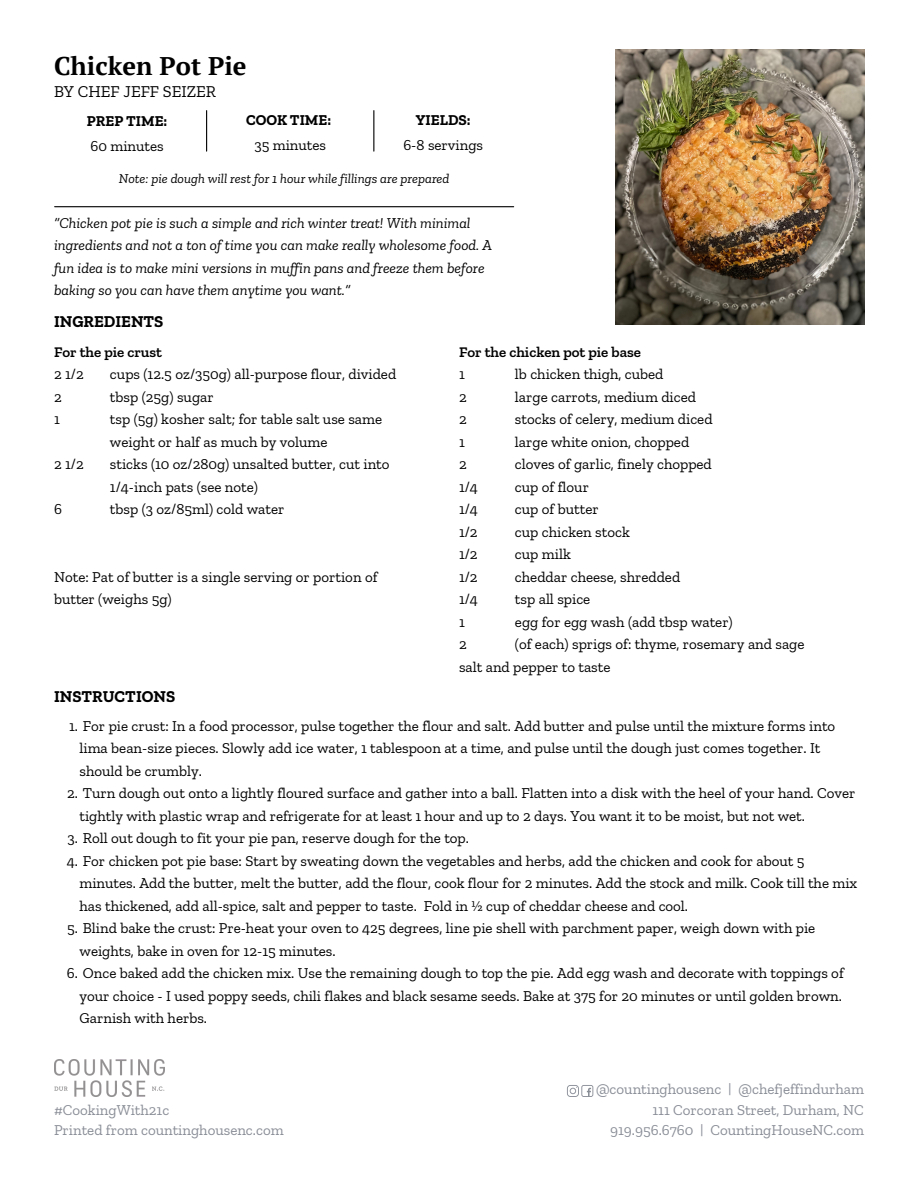
<style>
.page{position:relative;width:918px;height:1188px;background:#fff}
.page>*{position:absolute;margin:0;border:0;box-sizing:border-box;transform-origin:0 0}
.t1{font:700 25.5px "PT Serif";color:#000}
.t2{font:700 16.5px "Zilla Slab";color:#000}
.t3{font:16.5px "Zilla Slab";color:#000}
.t4{font:15px/22.5px "Zilla Slab";color:#000}
.t5{font:italic 15px/22.5px "Zilla Slab";color:#000}
.t6{font:15px "Zilla Slab";color:#898d96}
.t7{font:600 15px "Zilla Slab";color:#000}
.t8{font:700 15px "Zilla Slab";color:#000}
.t9{font:italic 13.5px "Zilla Slab";color:#000}
</style>
<div class="page">
<svg style="left:567px;top:1085px;width:26px;height:12px"></svg>
<img style="left:54px;top:1059px;width:110px;height:37px">
<hr style="left:206px;top:111px;width:1px;height:40px;background:#000">
<hr style="left:373px;top:111px;width:1px;height:40px;background:#000">
<hr style="left:55px;top:206px;width:459px;height:1px;background:#000">
<img style="left:616px;top:50px;width:248px;height:274px">
<p class="t1" style="left:54px;top:48px;width:194px">Chicken Pot Pie</p>
<p class="t3" style="left:54px;top:82px;width:164px">BY CHEF JEFF SEIZER</p>
<p class="t8" style="left:246px;top:111px;width:87px">COOK TIME:</p>
<p class="t4" style="left:254px;top:133px;width:73px">35 minutes</p>
<p class="t8" style="left:416px;top:111px;width:56px">YIELDS:</p>
<p class="t8" style="left:87px;top:112px;width:82px">PREP TIME:</p>
<p class="t4" style="left:90px;top:134px;width:75px">60 minutes</p>
<p class="t4" style="left:403px;top:133px;width:81px">6-8 servings</p>
<p class="t9" style="left:119px;top:170px;width:332px">Note: pie dough will rest for 1 hour while fillings are prepared</p>
<p class="t5" style="left:54px;top:211px;width:440px">“Chicken pot pie is such a simple and rich winter treat! With minimal ingredients and not a ton of time you can make really wholesome food. A fun idea is to make mini versions in muffin pans and freeze them before baking so you can have them anytime you want.”</p>
<p class="t2" style="left:54px;top:312px;width:111px">INGREDIENTS</p>
<p class="t7" style="left:54px;top:342px;width:110px">For the pie crust</p>
<p class="t4" style="left:54px;top:363px;width:31px">2 1/2</p>
<p class="t4" style="left:54px;top:385px;width:9px">2</p>
<p class="t4" style="left:54px;top:408px;width:7px">1</p>
<p class="t4" style="left:54px;top:453px;width:31px">2 1/2</p>
<p class="t4" style="left:54px;top:498px;width:9px">6</p>
<p class="t4" style="left:110px;top:363px;width:288px">cups (12.5 oz/350g) all-purpose flour, divided</p>
<p class="t4" style="left:110px;top:385px;width:105px">tbsp (25g) sugar</p>
<p class="t4" style="left:110px;top:408px;width:274px">tsp (5g) kosher salt; for table salt use same weight or half as much by volume</p>
<p class="t4" style="left:110px;top:453px;width:281px">sticks (10 oz/280g) unsalted butter, cut into<br>1/4-inch pats (see note)</p>
<p class="t4" style="left:110px;top:498px;width:176px">tbsp (3 oz/85ml) cold water</p>
<p class="t4" style="left:54px;top:565px;width:325px">Note: Pat of butter is a single serving or portion of butter (weighs 5g)</p>
<p class="t7" style="left:459px;top:342px;width:184px">For the chicken pot pie base</p>
<p class="t4" style="left:459px;top:363px;width:7px">1</p>
<p class="t4" style="left:459px;top:385px;width:9px">2</p>
<p class="t4" style="left:459px;top:408px;width:9px">2</p>
<p class="t4" style="left:459px;top:430px;width:7px">1</p>
<p class="t4" style="left:459px;top:453px;width:9px">2</p>
<p class="t4" style="left:459px;top:475px;width:20px">1/4</p>
<p class="t4" style="left:459px;top:498px;width:20px">1/4</p>
<p class="t4" style="left:459px;top:520px;width:20px">1/2</p>
<p class="t4" style="left:459px;top:543px;width:20px">1/2</p>
<p class="t4" style="left:459px;top:565px;width:20px">1/2</p>
<p class="t4" style="left:459px;top:588px;width:20px">1/4</p>
<p class="t4" style="left:459px;top:610px;width:7px">1</p>
<p class="t4" style="left:459px;top:633px;width:9px">2</p>
<p class="t4" style="left:459px;top:655px;width:153px">salt and pepper to taste</p>
<p class="t4" style="left:515px;top:363px;width:150px">lb chicken thigh, cubed</p>
<p class="t4" style="left:515px;top:385px;width:183px">large carrots, medium diced</p>
<p class="t4" style="left:515px;top:408px;width:199px">stocks of celery, medium diced</p>
<p class="t4" style="left:515px;top:430px;width:176px">large white onion, chopped</p>
<p class="t4" style="left:515px;top:453px;width:198px">cloves of garlic, finely chopped</p>
<p class="t4" style="left:515px;top:475px;width:76px">cup of flour</p>
<p class="t4" style="left:515px;top:498px;width:85px">cup of butter</p>
<p class="t4" style="left:515px;top:520px;width:116px">cup chicken stock</p>
<p class="t4" style="left:515px;top:543px;width:57px">cup milk</p>
<p class="t4" style="left:515px;top:565px;width:167px">cheddar cheese, shredded</p>
<p class="t4" style="left:515px;top:588px;width:77px">tsp all spice</p>
<p class="t4" style="left:515px;top:610px;width:219px">egg for egg wash (add tbsp water)</p>
<p class="t4" style="left:515px;top:633px;width:291px">(of each) sprigs of: thyme, rosemary and sage</p>
<p class="t2" style="left:54px;top:687px;width:123px">INSTRUCTIONS</p>
<p class="t4" style="left:80px;top:714px;width:757px;text-indent:-10px">1. For pie crust: In a food processor, pulse together the flour and salt. Add butter and pulse until the mixture forms into lima bean-size pieces. Slowly add ice water, 1 tablespoon at a time, and pulse until the dough just comes together. It should be crumbly.</p>
<p class="t4" style="left:80px;top:782px;width:778px;text-indent:-12px">2. Turn dough out onto a lightly floured surface and gather into a ball. Flatten into a disk with the heel of your hand. Cover tightly with plastic wrap and refrigerate for at least 1 hour and up to 2 days. You want it to be moist, but not wet.</p>
<p class="t4" style="left:68px;top:827px;width:403px">3. Roll out dough to fit your pie pan, reserve dough for the top.</p>
<p class="t4" style="left:80px;top:849px;width:779px;text-indent:-13px">4. For chicken pot pie base: Start by sweating down the vegetables and herbs, add the chicken and cook for about 5 minutes. Add the butter, melt the butter, add the flour, cook flour for 2 minutes. Add the stock and milk. Cook till the mix has thickened, add all-spice, salt and pepper to taste. Fold in ½ cup of cheddar cheese and cool.</p>
<p class="t4" style="left:80px;top:917px;width:737px;text-indent:-12px">5. Blind bake the crust: Pre-heat your oven to 425 degrees, line pie shell with parchment paper, weigh down with pie weights, bake in oven for 12-15 minutes.</p>
<p class="t4" style="left:80px;top:962px;width:766px;text-indent:-13px">6. Once baked add the chicken mix. Use the remaining dough to top the pie. Add egg wash and decorate with toppings of your choice - I used poppy seeds, chili flakes and black sesame seeds. Bake at 375 for 20 minutes or until golden brown.<br>Garnish with herbs.</p>
<p class="t6" style="left:54px;top:1100px;width:117px">#CookingWith21c</p>
<p class="t6" style="left:54px;top:1121px;width:231px">Printed from countinghousenc.com</p>
<p class="t6" style="left:596px;top:1080px;width:269px">@countinghousenc | @chefjeffindurham</p>
<p class="t6" style="left:652px;top:1100px;width:213px">111 Corcoran Street, Durham, NC</p>
<p class="t6" style="left:610px;top:1121px;width:255px">919.956.6760 | CountingHouseNC.com</p>
</div>
